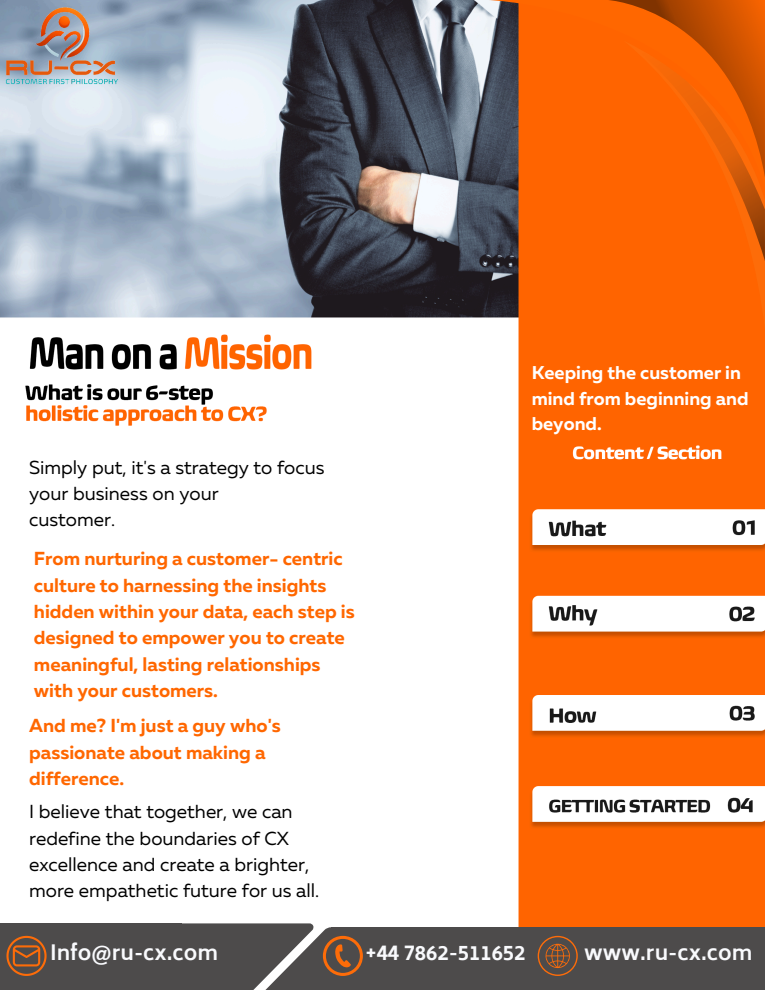
<style>
.page{position:relative;width:765px;height:990px;background:#fff}
.page>*{position:absolute;margin:0;border:0;box-sizing:border-box;transform-origin:0 0}
.t1{font:700 20.44px "Biryani";color:#f9fafd}
.t2{font:700 18.8px/26.4px "Muller";color:#ff6700}
.t3{font:18.8px/26.3px "Muller";color:#000}
.t4{font:700 18.44px/25.6px "Muller";color:#fff}
</style>
<div class="page">
<img style="left:0;top:0;width:765px;height:927px">
<div style="left:0;top:923px;width:181px;height:67px;background:#4d4b4b"></div>
<div style="left:99px;top:923px;width:215px;height:67px;background:#4d4b4b"></div>
<div style="left:224px;top:927px;width:214px;height:63px;background:#4d4b4b"></div>
<div style="left:331px;top:927px;width:434px;height:63px;background:#4d4b4b"></div>
<svg style="left:323px;top:936px;width:40px;height:40px"></svg>
<svg style="left:6px;top:936px;width:41px;height:40px"></svg>
<svg style="left:538px;top:936px;width:40px;height:40px"></svg>
<div style="left:624px;top:261px;width:141px;height:69px;background:#ff6400"></div>
<svg style="left:488px;top:0;width:136px;height:188px;fill:#ff6400"></svg>
<svg style="left:608px;top:0;width:157px;height:177px"></svg>
<svg style="left:624px;top:41px;width:141px;height:220px;fill:#ff6400"></svg>
<img style="left:0;top:8px;width:125px;height:76px">
<p class="t3" style="left:29px;top:455px;width:297px">Simply put, it's a strategy to focus your business on your</p>
<h1 class="t3" style="left:29px;top:508px;width:87px">customer.</h1>
<p class="t2" style="left:34px;top:547px;width:322px">From nurturing a customer- centric culture to harnessing the insights hidden within your data, each step is designed to empower you to create meaningful, lasting relationships with your customers.</p>
<p class="t2" style="left:29px;top:714px;width:253px">And me? I'm just a guy who's passionate about making a difference.</p>
<p class="t3" style="left:29px;top:800px;width:292px">I believe that together, we can redefine the boundaries of CX excellence and create a brighter, more empathetic future for us all.</p>
<p class="t4" style="left:532px;top:361px;width:218px">Keeping the customer in mind from beginning and beyond.</p>
<h1 class="t1" style="left:50px;top:941px;width:169px">Info@ru-cx.com</h1>
<p class="t1" style="left:365px;top:941px;width:162px">+44 7862-511652</p>
<h1 class="t1" style="left:584px;top:941px;width:170px">www.ru-cx.com</h1>
</div>
